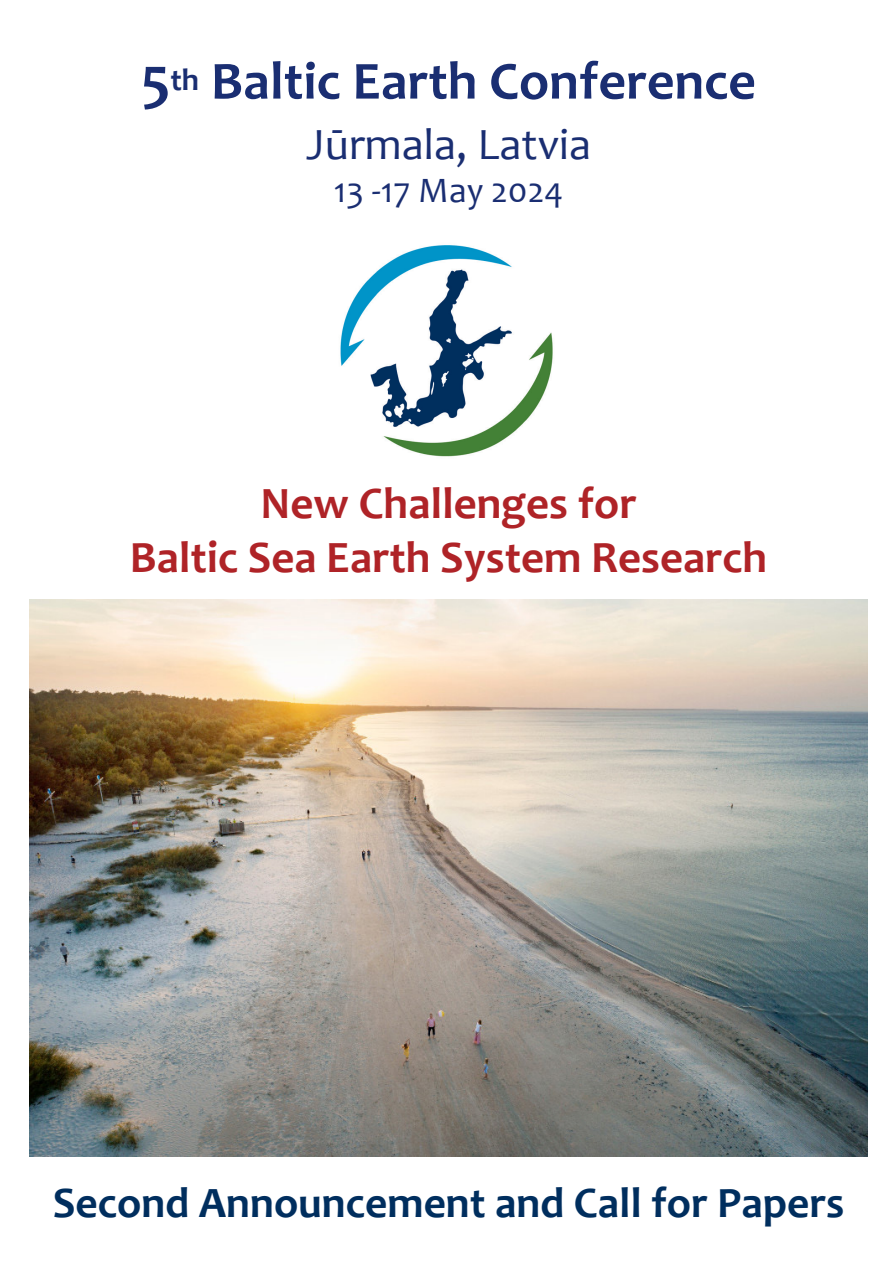
<style>
.page{position:relative;width:893px;height:1263px;background:#fff}
.page>*{position:absolute;margin:0;border:0;box-sizing:border-box;transform-origin:0 0}
.t1{font:700 54px "Candara";color:#1a2e72}
.t2{font:700 45px/54px "Candara";color:#af2327;text-align:center}
.t3{font:45px "Candara";color:#1a2e72}
.t4{font:700 43.5px "Candara";color:#002e5e}
.t5{font:36px "Candara";color:#1a2e72}
.s1{font-size:61.5px}
</style>
<div class="page">
<img style="left:340px;top:245px;width:213px;height:212px">
<img style="left:30px;top:599px;width:837px;height:558px">
<p class="t1" style="left:141px;top:47px;width:616px"><span class="s1">5</span><sup>th</sup> Baltic Earth Conference</p>
<p class="t3" style="left:306px;top:116px;width:287px">Jūrmala, Latvia</p>
<p class="t5" style="left:334px;top:168px;width:231px">13 -17 May 2024</p>
<p class="t2" style="left:130px;top:476px;width:639px">New Challenges for<br>Baltic Sea Earth System Research</p>
<p class="t4" style="left:53px;top:1176px;width:793px">Second Announcement and Call for Papers</p>
</div>
